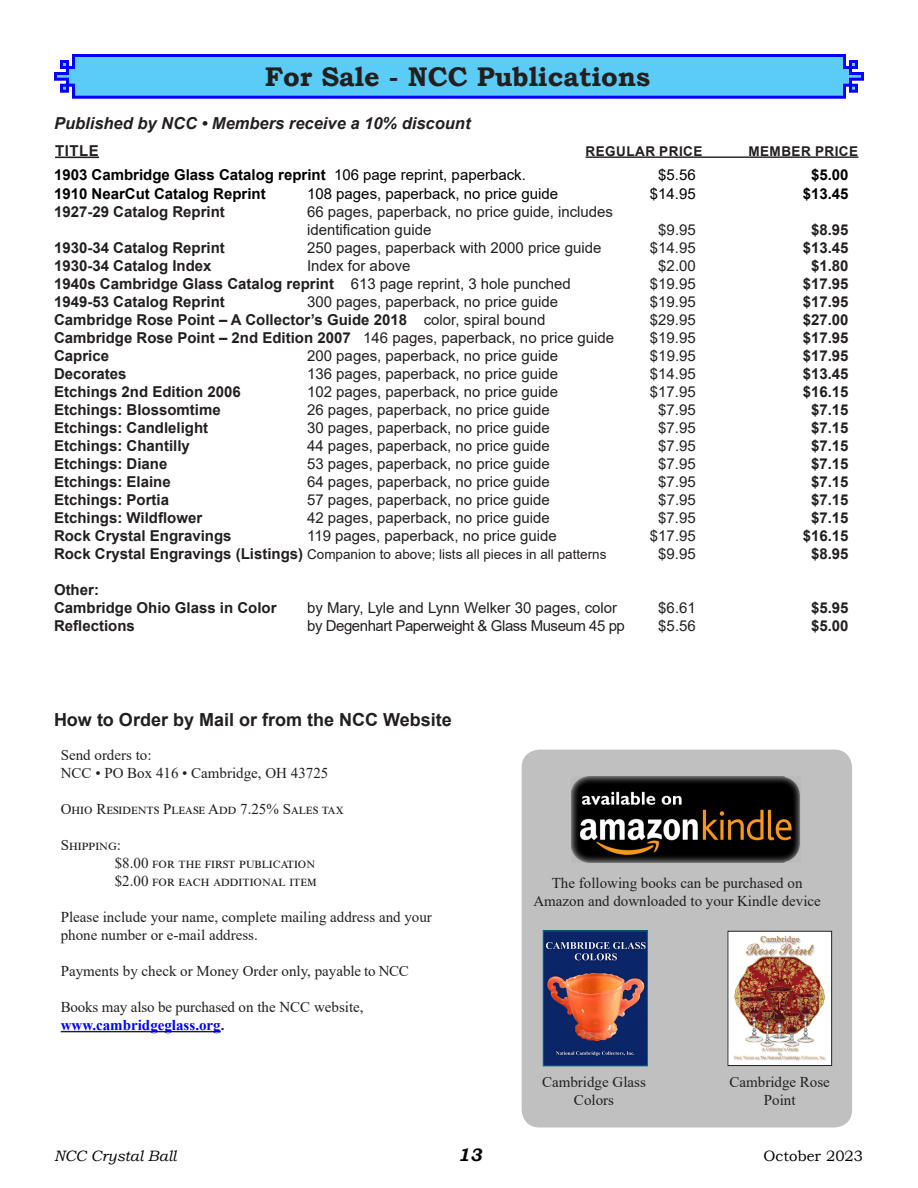
<style>
.page{position:relative;width:918px;height:1188px;background:#fff}
.page>*{position:absolute;margin:0;border:0;box-sizing:border-box;transform-origin:0 0}
.My_Toc_Item{font:700 27px "Bookman Old Style";color:#231f20}
.t1{font:700 18px "Arial";color:#231f20}
.Body_Text{font:italic 700 18px "Bookman Old Style";color:#000}
.t2{font:italic 700 16.5px "Arial";color:#231f20}
.t3{font:15px "Arial";color:#231f20}
.t4{font:700 15px "Arial";color:#231f20}
.Headline{font:15px/18px "Times New Roman";color:#231f20;text-align:center}
.Body_Text-2{font:700 15px "Arial";color:#000}
.Body_Text-3{font:15px "Arial";color:#000}
.t5{font:15px "Arial";letter-spacing:-.03em;color:#231f20}
.Headline-2{font:15px "Times New Roman";letter-spacing:.075em;color:#231f20}
.t6{font:700 15px "Times New Roman";color:#00f}
.Body_Text-4{font:italic 15px "Bookman Old Style";color:#000}
.Body_Text-5{font:15px "Bookman Old Style";color:#000}
.t7{font:13.5px "Arial";color:#231f20}
.t8{font:700 13.5px "Arial";letter-spacing:.035em;color:#231f20}
.s1{font-weight:400}
.s2{font-weight:700;font-size:15px}
.s3{color:#231f20}
</style>
<div class="page">
<div style="left:522px;top:750px;width:330px;height:378px;background:#c0c0c0;border-radius:18px"></div>
<svg style="left:54px;top:54px;width:810px;height:45px;background:#51aff6"></svg>
<hr style="left:55px;top:157px;width:44px;height:1px;background:#231f20">
<hr style="left:586px;top:156px;width:272px;height:2px;background:#231f20">
<hr style="left:61px;top:1031px;width:160px;height:1px;background:#231f20">
<img style="left:730px;top:933px;width:100px;height:131px">
<div style="left:728px;top:931px;width:104px;height:135px;border:1px solid #231f20"></div>
<img style="left:545px;top:933px;width:101px;height:131px">
<div style="left:543px;top:931px;width:105px;height:135px;border:1px solid #007482"></div>
<img style="left:571px;top:777px;width:229px;height:86px">
<p class="My_Toc_Item" style="left:265px;top:57px;width:387px">For Sale - NCC Publications</p>
<p class="t2" style="left:54px;top:112px;width:418px">Published by NCC • Members receive a 10% discount</p>
<p class="t4" style="left:55px;top:140px;width:45px">TITLE</p>
<p class="t8" style="left:586px;top:141px;width:118px">REGULAR PRICE</p>
<p class="t8" style="left:748px;top:141px;width:111px">MEMBER PRICE</p>
<p class="Body_Text-2" style="left:54px;top:164px;width:473px">1903 Cambridge Glass Catalog reprint <span class="s1">106 page reprint, paperback.</span></p>
<p class="Body_Text-3" style="left:658px;top:164px;width:39px">$5.56</p>
<p class="Body_Text-2" style="left:811px;top:164px;width:39px">$5.00</p>
<p class="Body_Text-2" style="left:54px;top:184px;width:213px">1910 NearCut Catalog Reprint</p>
<p class="Body_Text-3" style="left:307px;top:184px;width:252px">108 pages, paperback, no price guide</p>
<p class="Body_Text-3" style="left:650px;top:184px;width:47px">$14.95</p>
<p class="Body_Text-2" style="left:803px;top:184px;width:47px">$13.45</p>
<p class="t4" style="left:54px;top:202px;width:172px">1927-29 Catalog Reprint</p>
<p class="t3" style="left:307px;top:202px;width:307px">66 pages, paperback, no price guide, includes</p>
<p class="t3" style="left:307px;top:220px;width:126px">identification guide</p>
<p class="t3" style="left:658px;top:220px;width:39px">$9.95</p>
<p class="t4" style="left:811px;top:220px;width:39px">$8.95</p>
<p class="t4" style="left:54px;top:238px;width:172px">1930-34 Catalog Reprint</p>
<p class="t3" style="left:307px;top:238px;width:296px">250 pages, paperback with 2000 price guide</p>
<p class="t3" style="left:650px;top:238px;width:47px">$14.95</p>
<p class="t4" style="left:803px;top:238px;width:47px">$13.45</p>
<p class="t4" style="left:54px;top:256px;width:159px">1930-34 Catalog Index</p>
<p class="t3" style="left:307px;top:256px;width:105px">Index for above</p>
<p class="t3" style="left:658px;top:256px;width:39px">$2.00</p>
<p class="t4" style="left:811px;top:256px;width:39px">$1.80</p>
<p class="t4" style="left:54px;top:274px;width:518px">1940s Cambridge Glass Catalog reprint <span class="s1">613 page reprint, 3 hole punched</span></p>
<p class="t3" style="left:650px;top:274px;width:47px">$19.95</p>
<p class="t4" style="left:803px;top:274px;width:47px">$17.95</p>
<p class="t4" style="left:54px;top:292px;width:172px">1949-53 Catalog Reprint</p>
<p class="t3" style="left:307px;top:292px;width:252px">300 pages, paperback, no price guide</p>
<p class="t3" style="left:650px;top:292px;width:47px">$19.95</p>
<p class="t4" style="left:803px;top:292px;width:47px">$17.95</p>
<p class="t4" style="left:54px;top:310px;width:493px">Cambridge Rose Point – A Collector’s Guide 2018 <span class="s1">color, spiral bound</span></p>
<p class="t3" style="left:650px;top:310px;width:47px">$29.95</p>
<p class="t4" style="left:803px;top:310px;width:47px">$27.00</p>
<p class="t4" style="left:54px;top:328px;width:562px">Cambridge Rose Point – 2nd Edition 2007 <span class="s1">146 pages, paperback, no price guide</span></p>
<p class="t3" style="left:650px;top:328px;width:47px">$19.95</p>
<p class="t4" style="left:803px;top:328px;width:47px">$17.95</p>
<p class="t4" style="left:54px;top:346px;width:57px">Caprice</p>
<p class="t3" style="left:307px;top:346px;width:252px">200 pages, paperback, no price guide</p>
<p class="t3" style="left:650px;top:346px;width:47px">$19.95</p>
<p class="t4" style="left:803px;top:346px;width:47px">$17.95</p>
<p class="t4" style="left:54px;top:364px;width:74px">Decorates</p>
<p class="t3" style="left:307px;top:364px;width:252px">136 pages, paperback, no price guide</p>
<p class="t3" style="left:650px;top:364px;width:47px">$14.95</p>
<p class="t4" style="left:803px;top:364px;width:47px">$13.45</p>
<p class="t4" style="left:54px;top:382px;width:188px">Etchings 2nd Edition 2006</p>
<p class="t3" style="left:307px;top:382px;width:252px">102 pages, paperback, no price guide</p>
<p class="t3" style="left:650px;top:382px;width:47px">$17.95</p>
<p class="t4" style="left:803px;top:382px;width:47px">$16.15</p>
<p class="t4" style="left:54px;top:400px;width:168px">Etchings: Blossomtime</p>
<p class="t3" style="left:307px;top:400px;width:244px">26 pages, paperback, no price guide</p>
<p class="t3" style="left:658px;top:400px;width:39px">$7.95</p>
<p class="t4" style="left:811px;top:400px;width:39px">$7.15</p>
<p class="t4" style="left:54px;top:418px;width:156px">Etchings: Candlelight</p>
<p class="t3" style="left:307px;top:418px;width:244px">30 pages, paperback, no price guide</p>
<p class="t3" style="left:658px;top:418px;width:39px">$7.95</p>
<p class="t4" style="left:811px;top:418px;width:39px">$7.15</p>
<p class="t4" style="left:54px;top:436px;width:137px">Etchings: Chantilly</p>
<p class="t3" style="left:307px;top:436px;width:244px">44 pages, paperback, no price guide</p>
<p class="t3" style="left:658px;top:436px;width:39px">$7.95</p>
<p class="t4" style="left:811px;top:436px;width:39px">$7.15</p>
<p class="t4" style="left:54px;top:454px;width:115px">Etchings: Diane</p>
<p class="t3" style="left:307px;top:454px;width:244px">53 pages, paperback, no price guide</p>
<p class="t3" style="left:658px;top:454px;width:39px">$7.95</p>
<p class="t4" style="left:811px;top:454px;width:39px">$7.15</p>
<p class="t4" style="left:54px;top:472px;width:118px">Etchings: Elaine</p>
<p class="t3" style="left:307px;top:472px;width:244px">64 pages, paperback, no price guide</p>
<p class="t3" style="left:658px;top:472px;width:39px">$7.95</p>
<p class="t4" style="left:811px;top:472px;width:39px">$7.15</p>
<p class="t4" style="left:54px;top:490px;width:117px">Etchings: Portia</p>
<p class="t3" style="left:307px;top:490px;width:244px">57 pages, paperback, no price guide</p>
<p class="t3" style="left:658px;top:490px;width:39px">$7.95</p>
<p class="t4" style="left:811px;top:490px;width:39px">$7.15</p>
<p class="t4" style="left:54px;top:508px;width:150px">Etchings: Wildflower</p>
<p class="t3" style="left:307px;top:508px;width:244px">42 pages, paperback, no price guide</p>
<p class="t3" style="left:658px;top:508px;width:39px">$7.95</p>
<p class="t4" style="left:811px;top:508px;width:39px">$7.15</p>
<p class="t4" style="left:54px;top:526px;width:179px">Rock Crystal Engravings</p>
<p class="t3" style="left:307px;top:526px;width:251px">119 pages, paperback, no price guide</p>
<p class="t3" style="left:650px;top:526px;width:47px">$17.95</p>
<p class="t4" style="left:803px;top:526px;width:47px">$16.15</p>
<p class="t7" style="left:54px;top:545px;width:554px"><span class="s2">Rock Crystal Engravings (Listings)</span> Companion to above; lists all pieces in all patterns</p>
<p class="t3" style="left:658px;top:544px;width:39px">$9.95</p>
<p class="t4" style="left:811px;top:544px;width:39px">$8.95</p>
<p class="t4" style="left:54px;top:580px;width:46px">Other:</p>
<p class="t4" style="left:54px;top:598px;width:224px">Cambridge Ohio Glass in Color</p>
<p class="t3" style="left:307px;top:598px;width:312px">by Mary, Lyle and Lynn Welker 30 pages, color</p>
<p class="t3" style="left:658px;top:598px;width:39px">$6.61</p>
<p class="t4" style="left:811px;top:598px;width:39px">$5.95</p>
<p class="t4" style="left:54px;top:616px;width:82px">Reflections</p>
<p class="t5" style="left:307px;top:616px;width:319px">by Degenhart Paperweight &amp; Glass Museum 45 pp</p>
<p class="t3" style="left:658px;top:616px;width:39px">$5.56</p>
<p class="t4" style="left:811px;top:616px;width:39px">$5.00</p>
<p class="t1" style="left:54px;top:707px;width:399px">How to Order by Mail or from the NCC Website</p>
<p class="Headline" style="left:61px;top:745px;width:92px">Send orders to:</p>
<p class="Headline" style="left:61px;top:763px;width:269px">NCC • PO Box 416 • Cambridge, OH 43725</p>
<p class="Headline" style="left:61px;top:799px;width:284px">Ohio Residents Please Add 7.25% Sales tax</p>
<p class="Headline" style="left:61px;top:835px;width:62px">Shipping:</p>
<p class="Headline" style="left:115px;top:853px;width:201px">$8.00 for the first publication</p>
<p class="Headline-2" style="left:115px;top:870px;width:204px">$2.00 for each additional item</p>
<p class="Headline" style="left:61px;top:907px;width:373px;text-align:left">Please include your name, complete mailing address and your phone number or e-mail address.</p>
<p class="Headline" style="left:61px;top:961px;width:350px">Payments by check or Money Order only, payable to NCC</p>
<p class="Headline" style="left:61px;top:997px;width:304px">Books may also be purchased on the NCC website,</p>
<p class="t6" style="left:61px;top:1014px;width:165px">www.cambridgeglass.org<span class="s3">.</span></p>
<p class="Headline" style="left:533px;top:873px;width:289px">The following books can be purchased on<br>Amazon and downloaded to your Kindle device</p>
<p class="Headline" style="left:542px;top:1073px;width:105px">Cambridge Glass<br>Colors</p>
<p class="Headline" style="left:730px;top:1073px;width:102px">Cambridge Rose<br>Point</p>
<p class="Body_Text-4" style="left:54px;top:1146px;width:124px">NCC Crystal Ball</p>
<p class="Body_Text" style="left:458px;top:1142px;width:26px">13</p>
<p class="Body_Text-5" style="left:764px;top:1146px;width:101px">October 2023</p>
</div>
